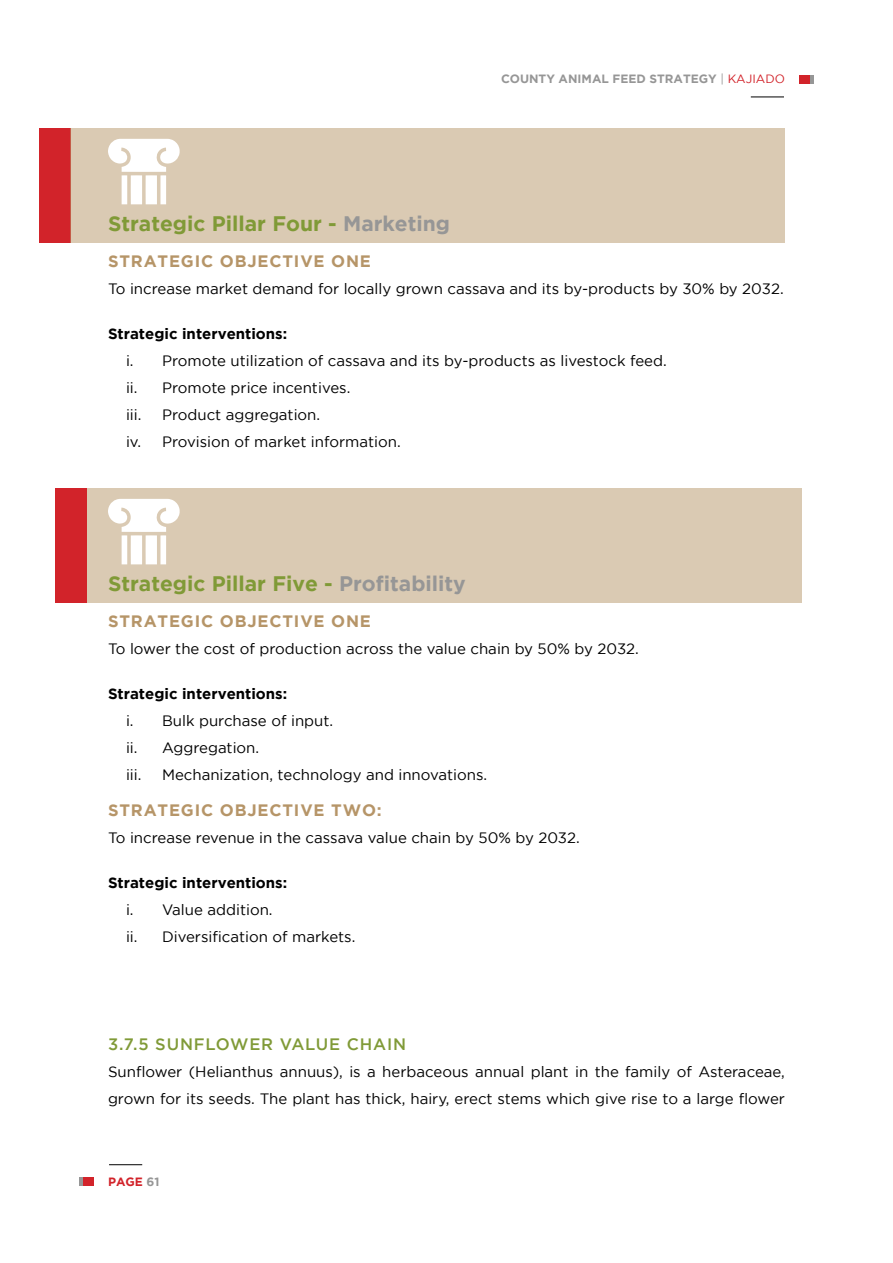
<style>
.page{position:relative;width:893px;height:1263px;background:#fff}
.page>*{position:absolute;margin:0;border:0;box-sizing:border-box;transform-origin:0 0}
.t1{font:700 21px "Gotham";color:#809a37}
.t2{font:700 16.5px "Gotham";letter-spacing:.05em;color:#b69568}
.t3{font:500 16.5px "Gotham";letter-spacing:.05em;color:#809a37}
.t4{font:15px/27px "Gotham";color:#000}
.t5{font:700 15px "Gotham";color:#000}
.t6{font:700 12px "Gotham";color:#969696}
.t7{font:700 12px "Gotham";color:#d2232a}
.s1{font-weight:400}
.s2{font-weight:400;color:#d2232a}
.s3{color:#969696}
</style>
<div class="page">
<hr style="left:109px;top:1164px;width:33px;height:1px;background:#000">
<hr style="left:751px;top:97px;width:33px;height:1px;background:#000">
<div style="left:799px;top:75px;width:12px;height:9px;background:#d2232a"></div>
<svg style="left:811px;top:75px;width:3px;height:9px"></svg>
<div style="left:83px;top:1177px;width:11px;height:9px;background:#d2232a"></div>
<svg style="left:79px;top:1177px;width:4px;height:9px"></svg>
<div style="left:56px;top:488px;width:31px;height:114px;background:#d2232a"></div>
<div style="left:87px;top:488px;width:714px;height:114px;background:#dacab3"></div>
<div style="left:39px;top:129px;width:32px;height:114px;background:#d2232a"></div>
<div style="left:71px;top:129px;width:714px;height:114px;background:#dacab3"></div>
<svg style="left:108px;top:139px;width:71px;height:65px"></svg>
<svg style="left:108px;top:499px;width:71px;height:65px"></svg>
<p class="t6" style="left:501px;top:72px;width:285px">COUNTY ANIMAL FEED STRATEGY <span class="s1">|</span> <span class="s2">KAJIADO</span></p>
<h1 class="t1" style="left:108px;top:212px;width:344px">Strategic Pillar Four - <span class="s3">Marketing</span></h1>
<p class="t2" style="left:108px;top:252px;width:264px">STRATEGIC OBJECTIVE ONE</p>
<p class="t4" style="left:108px;top:275px;width:677px">To increase market demand for locally grown cassava and its by-products by 30% by 2032.</p>
<p class="t5" style="left:108px;top:325px;width:181px">Strategic interventions:</p>
<p class="t4" style="left:126px;top:347px;width:542px">i. Promote utilization of cassava and its by-products as livestock feed. ii. Promote price incentives.<br>iii.</p>
<p class="t4" style="left:126px;top:401px;width:276px;text-indent:36px">Product aggregation.<br>iv. Provision of market information.</p>
<h1 class="t1" style="left:108px;top:572px;width:359px">Strategic Pillar Five - <span class="s3">Profitability</span></h1>
<p class="t2" style="left:108px;top:612px;width:264px">STRATEGIC OBJECTIVE ONE</p>
<p class="t4" style="left:108px;top:635px;width:532px">To lower the cost of production across the value chain by 50% by 2032.</p>
<p class="t5" style="left:108px;top:685px;width:181px">Strategic interventions:</p>
<p class="t4" style="left:126px;top:707px;width:209px">i. Bulk purchase of input. ii. Aggregation.<br>iii.</p>
<p class="t4" style="left:162px;top:761px;width:327px">Mechanization, technology and innovations.</p>
<p class="t2" style="left:108px;top:801px;width:275px">STRATEGI C OBJECTIVE TWO:</p>
<p class="t4" style="left:108px;top:824px;width:473px">To increase revenue in the cassava value chain by 50% by 2032.</p>
<p class="t5" style="left:108px;top:874px;width:181px">Strategic interventions:</p>
<p class="t4" style="left:126px;top:896px;width:231px">i. Value addition.<br>ii. Diversification of markets.</p>
<p class="t3" style="left:108px;top:1035px;width:300px">3.7.5 SUNFLOWER VALUE CHAIN</p>
<p class="t4" style="left:108px;top:1058px;width:678px">Sunflower (Helianthus annuus), is a herbaceous annual plant in the family of Asteraceae, grown for its seeds. The plant has thick, hairy, erect stems which give rise to a large flower</p>
<p class="t7" style="left:108px;top:1175px;width:53px">PAGE <span class="s3">61</span></p>
</div>
